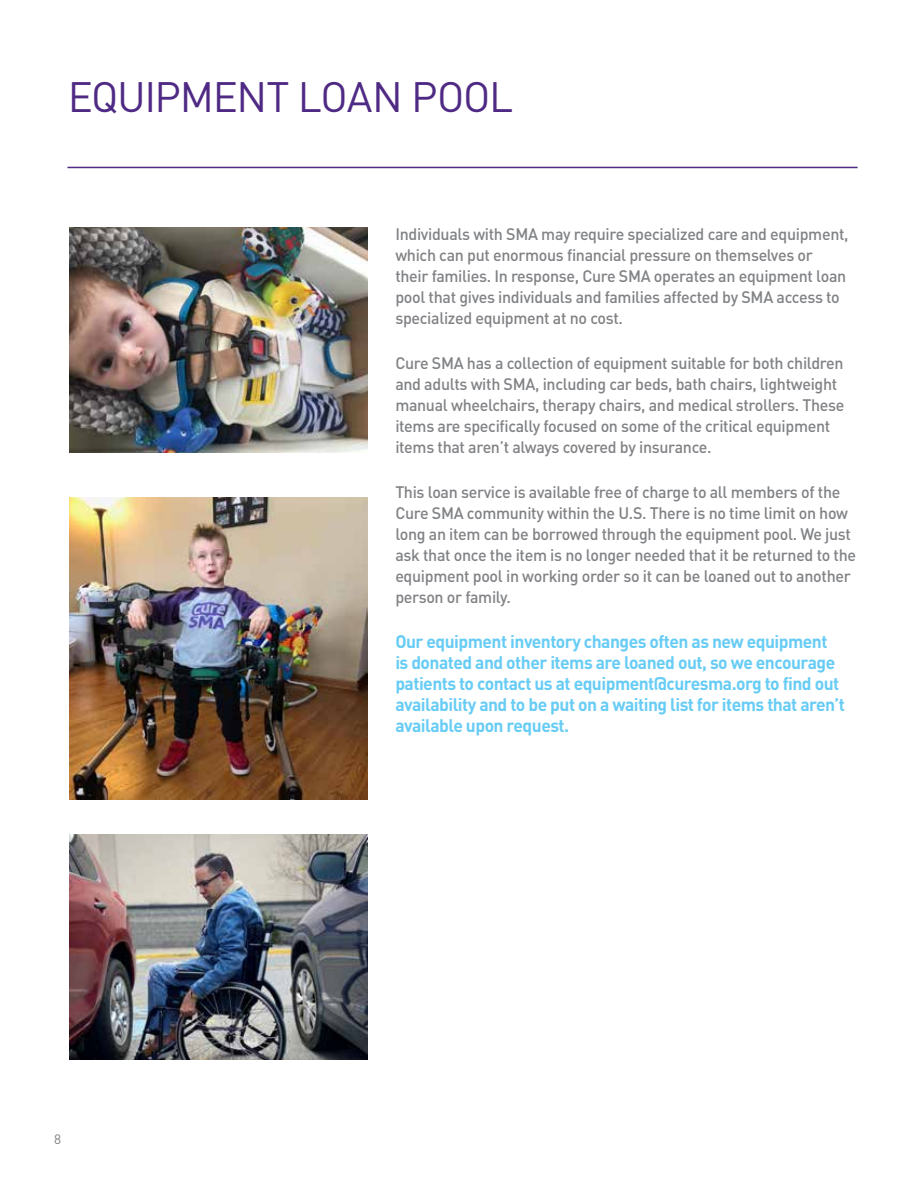
<style>
.page{position:relative;width:918px;height:1188px;background:#fff}
.page>*{position:absolute;margin:0;border:0;box-sizing:border-box;transform-origin:0 0}
.t1{font:42px "DINOT";letter-spacing:-.03em;color:#4f2a84}
.t2{font:700 18px/21px "DINOT";letter-spacing:-.03em;color:#67ccf5}
.t3{font:500 16.5px/21px "DINOT";letter-spacing:-.02em;color:#808285}
.t4{font:13.5px "DINOT";color:#808285}
</style>
<div class="page">
<hr style="left:68px;top:167px;width:790px;height:1px;background:#4f2a84">
<img style="left:69px;top:227px;width:298px;height:225px">
<img style="left:69px;top:497px;width:298px;height:303px">
<img style="left:69px;top:834px;width:298px;height:225px">
<h1 class="t1" style="left:68px;top:71px;width:447px">EQUIPMENT LOAN POOL</h1>
<p class="t3" style="left:395px;top:223px;width:455px">Individuals with SMA may require specialized care and equipment, which can put enormous financial pressure on themselves or their families. In response, Cure SMA operates an equipment loan pool that gives individuals and families affected by SMA access to specialized equipment at no cost.</p>
<p class="t3" style="left:395px;top:352px;width:451px">Cure SMA has a collection of equipment suitable for both children and adults with SMA, including car beds, bath chairs, lightweight manual wheelchairs, therapy chairs, and medical strollers. These items are specifically focused on some of the critical equipment items that aren’t always covered by insurance.</p>
<p class="t3" style="left:395px;top:481px;width:462px">This loan service is available free of charge to all members of the Cure SMA community within the U.S. There is no time limit on how long an item can be borrowed through the equipment pool. We just ask that once the item is no longer needed that it be returned to the equipment pool in working order so it can be loaned out to another person or family.</p>
<p class="t2" style="left:395px;top:630px;width:451px">Our equipment inventory changes often as new equipment is donated and other items are loaned out, so we encourage patients to contact us at equipment@curesma.org to find out availability and to be put on a waiting list for items that aren’t available upon request.</p>
<p class="t4" style="left:54px;top:1131px;width:9px">8</p>
</div>
